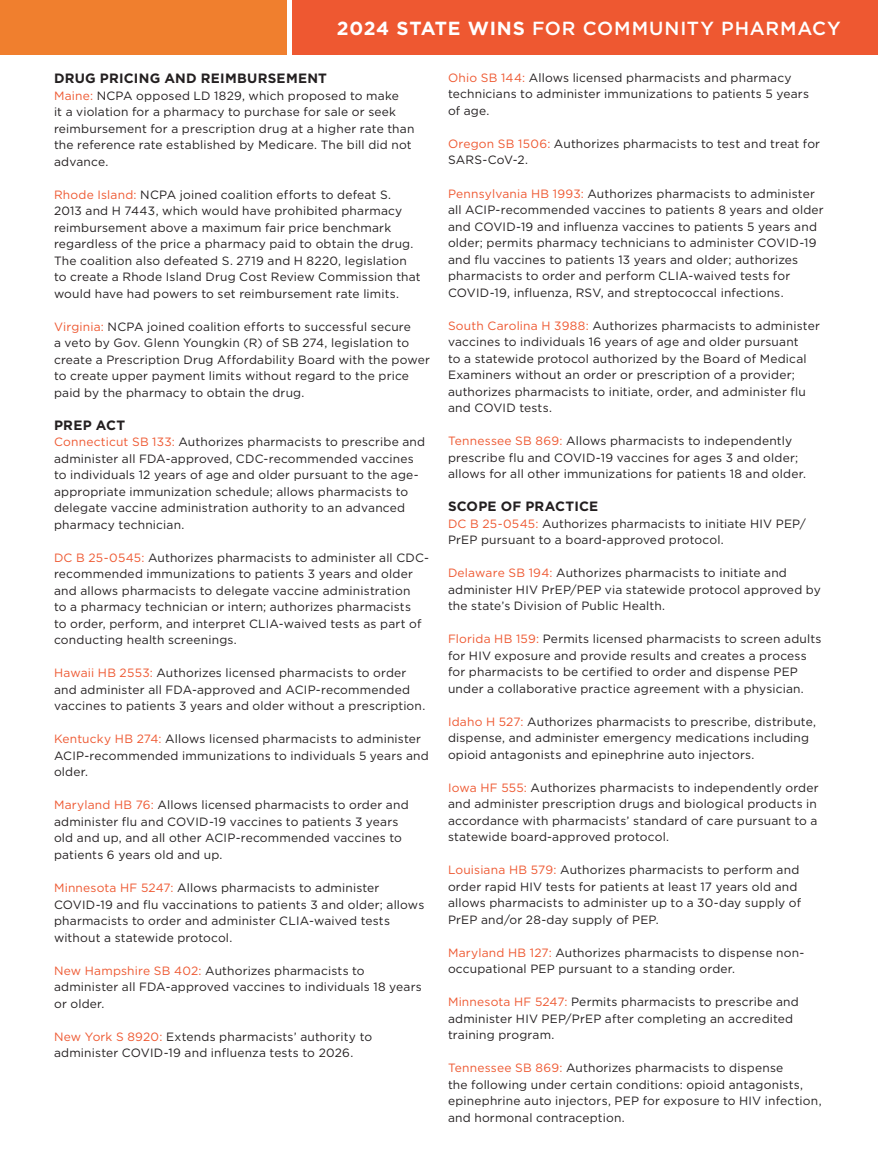
<style>
.page{position:relative;width:878px;height:1175px;background:#fff}
.page>*{position:absolute;margin:0;border:0;box-sizing:border-box;transform-origin:0 0}
.t1{font:500 18.9px "Gotham";letter-spacing:.04em;color:#fff}
.t2{font:700 13.5px "Gotham";letter-spacing:.02em;color:#231f20}
.t3{font:12px/16.5px "Gotham";letter-spacing:.015em;color:#231f20}
.s1{font-weight:700}
.s2{color:#ee5831}
</style>
<div class="page">
<div style="left:0;top:0;width:286px;height:54px;background:#f07f2e"></div>
<div style="left:292px;top:0;width:586px;height:54px;background:#ee5831"></div>
<p class="t1" style="left:337px;top:16px;width:505px"><span class="s1">2024 STATE WINS</span> FOR COMMUNITY PHARMACY</p>
<p class="t2" style="left:54px;top:69px;width:274px">DRUG PRICING AND REIMBURSEMENT</p>
<p class="t3" style="left:54px;top:87px;width:362px"><span class="s2">Maine:</span> NCPA opposed LD 1829, which proposed to make<br>it a violation for a pharmacy to purchase for sale or seek reimbursement for a prescription drug at a higher rate than the reference rate established by Medicare. The bill did not advance.</p>
<p class="t3" style="left:54px;top:186px;width:368px"><span class="s2">Rhode Island:</span> NCPA joined coalition efforts to defeat S.<br>2013 and H 7443, which would have prohibited pharmacy reimbursement above a maximum fair price benchmark regardless of the price a pharmacy paid to obtain the drug.<br>The coalition also defeated S. 2719 and H 8220, legislation to create a Rhode Island Drug Cost Review Commission that would have had powers to set reimbursement rate limits.</p>
<p class="t3" style="left:54px;top:318px;width:377px"><span class="s2">Virginia:</span> NCPA joined coalition efforts to successful secure<br>a veto by Gov. Glenn Youngkin (R) of SB 274, legislation to create a Prescription Drug Affordability Board with the power to create upper payment limits without regard to the price paid by the pharmacy to obtain the drug.</p>
<p class="t2" style="left:54px;top:416px;width:73px">PREP ACT</p>
<p class="t3" style="left:54px;top:433px;width:372px"><span class="s2">Connecticut SB 133:</span> Authorizes pharmacists to prescribe and administer all FDA-approved, CDC-recommended vaccines to individuals 12 years of age and older pursuant to the age&shy;appropriate immunization schedule; allows pharmacists to delegate vaccine administration authority to an advanced pharmacy technician.</p>
<p class="t3" style="left:54px;top:549px;width:376px"><span class="s2">DC B 25-0545:</span> Authorizes pharmacists to administer all CDC&shy;recommended immunizations to patients 3 years and older and allows pharmacists to delegate vaccine administration<br>to a pharmacy technician or intern; authorizes pharmacists<br>to order, perform, and interpret CLIA-waived tests as part of conducting health screenings.</p>
<p class="t3" style="left:54px;top:664px;width:373px"><span class="s2">Hawaii HB 2553:</span> Authorizes licensed pharmacists to order and administer all FDA-approved and ACIP-recommended vaccines to patients 3 years and older without a prescription.</p>
<p class="t3" style="left:54px;top:730px;width:376px"><span class="s2">Kentucky HB 274:</span> Allows licensed pharmacists to administer<br>ACIP-recommended immunizations to individuals 5 years and older.</p>
<p class="t3" style="left:54px;top:796px;width:356px"><span class="s2">Maryland HB 76:</span> Allows licensed pharmacists to order and administer flu and COVID-19 vaccines to patients 3 years old and up, and all other ACIP-recommended vaccines to patients 6 years old and up.</p>
<p class="t3" style="left:54px;top:879px;width:372px"><span class="s2">Minnesota HF 5247:</span> Allows pharmacists to administer COVID-19 and flu vaccinations to patients 3 and older; allows pharmacists to order and administer CLIA-waived tests without a statewide protocol.</p>
<p class="t3" style="left:54px;top:961px;width:369px"><span class="s2">New Hampshire SB 402:</span> Authorizes pharmacists to administer all FDA-approved vaccines to individuals 18 years or older.</p>
<p class="t3" style="left:54px;top:1027px;width:319px"><span class="s2">New York S 8920:</span> Extends pharmacists’ authority to administer COVID-19 and influenza tests to 2026.</p>
<p class="t3" style="left:448px;top:69px;width:362px"><span class="s2">Ohio SB 144:</span> Allows licensed pharmacists and pharmacy technicians to administer immunizations to patients 5 years of age.</p>
<p class="t3" style="left:448px;top:135px;width:373px"><span class="s2">Oregon SB 1506:</span> Authorizes pharmacists to test and treat for<br>SARS-CoV-2.</p>
<p class="t3" style="left:448px;top:185px;width:377px"><span class="s2">Pennsylvania HB 1993:</span> Authorizes pharmacists to administer all ACIP-recommended vaccines to patients 8 years and older and COVID-19 and influenza vaccines to patients 5 years and older; permits pharmacy technicians to administer COVID-19 and flu vaccines to patients 13 years and older; authorizes pharmacists to order and perform CLIA-waived tests for COVID-19, influenza, RSV, and streptococcal infections.</p>
<p class="t3" style="left:448px;top:317px;width:373px"><span class="s2">South Carolina H 3988:</span> Authorizes pharmacists to administer vaccines to individuals 16 years of age and older pursuant<br>to a statewide protocol authorized by the Board of Medical Examiners without an order or prescription of a provider; authorizes pharmacists to initiate, order, and administer flu and COVID tests.</p>
<p class="t3" style="left:448px;top:432px;width:359px"><span class="s2">Tennessee SB 869:</span> Allows pharmacists to independently prescribe flu and COVID-19 vaccines for ages 3 and older; allows for all other immunizations for patients 18 and older.</p>
<p class="t2" style="left:448px;top:497px;width:152px">SCOPE OF PRACTICE</p>
<p class="t3" style="left:448px;top:515px;width:359px"><span class="s2">DC B 25-0545:</span> Authorizes pharmacists to initiate HIV PEP/<br>PrEP pursuant to a board-approved protocol.</p>
<p class="t3" style="left:448px;top:564px;width:374px"><span class="s2">Delaware SB 194:</span> Authorizes pharmacists to initiate and administer HIV PrEP/PEP via statewide protocol approved by the state’s Division of Public Health.</p>
<p class="t3" style="left:448px;top:630px;width:375px"><span class="s2">Florida HB 159:</span> Permits licensed pharmacists to screen adults for HIV exposure and provide results and creates a process for pharmacists to be certified to order and dispense PEP under a collaborative practice agreement with a physician.</p>
<p class="t3" style="left:448px;top:713px;width:369px"><span class="s2">Idaho H 527:</span> Authorizes pharmacists to prescribe, distribute, dispense, and administer emergency medications including opioid antagonists and epinephrine auto injectors.</p>
<p class="t3" style="left:448px;top:779px;width:372px"><span class="s2">Iowa HF 555:</span> Authorizes pharmacists to independently order and administer prescription drugs and biological products in accordance with pharmacists’ standard of care pursuant to a statewide board-approved protocol.</p>
<p class="t3" style="left:448px;top:861px;width:355px"><span class="s2">Louisiana HB 579:</span> Authorizes pharmacists to perform and order rapid HIV tests for patients at least 17 years old and allows pharmacists to administer up to a 30-day supply of PrEP and/or 28-day supply of PEP.</p>
<p class="t3" style="left:448px;top:944px;width:358px"><span class="s2">Maryland HB 127:</span> Authorizes pharmacists to dispense non&shy;occupational PEP pursuant to a standing order.</p>
<p class="t3" style="left:448px;top:993px;width:352px"><span class="s2">Minnesota HF 5247:</span> Permits pharmacists to prescribe and administer HIV PEP/PrEP after completing an accredited training program.</p>
<p class="t3" style="left:448px;top:1059px;width:375px"><span class="s2">Tennessee SB 869:</span> Authorizes pharmacists to dispense<br>the following under certain conditions: opioid antagonists, epinephrine auto injectors, PEP for exposure to HIV infection, and hormonal contraception.</p>
</div>
